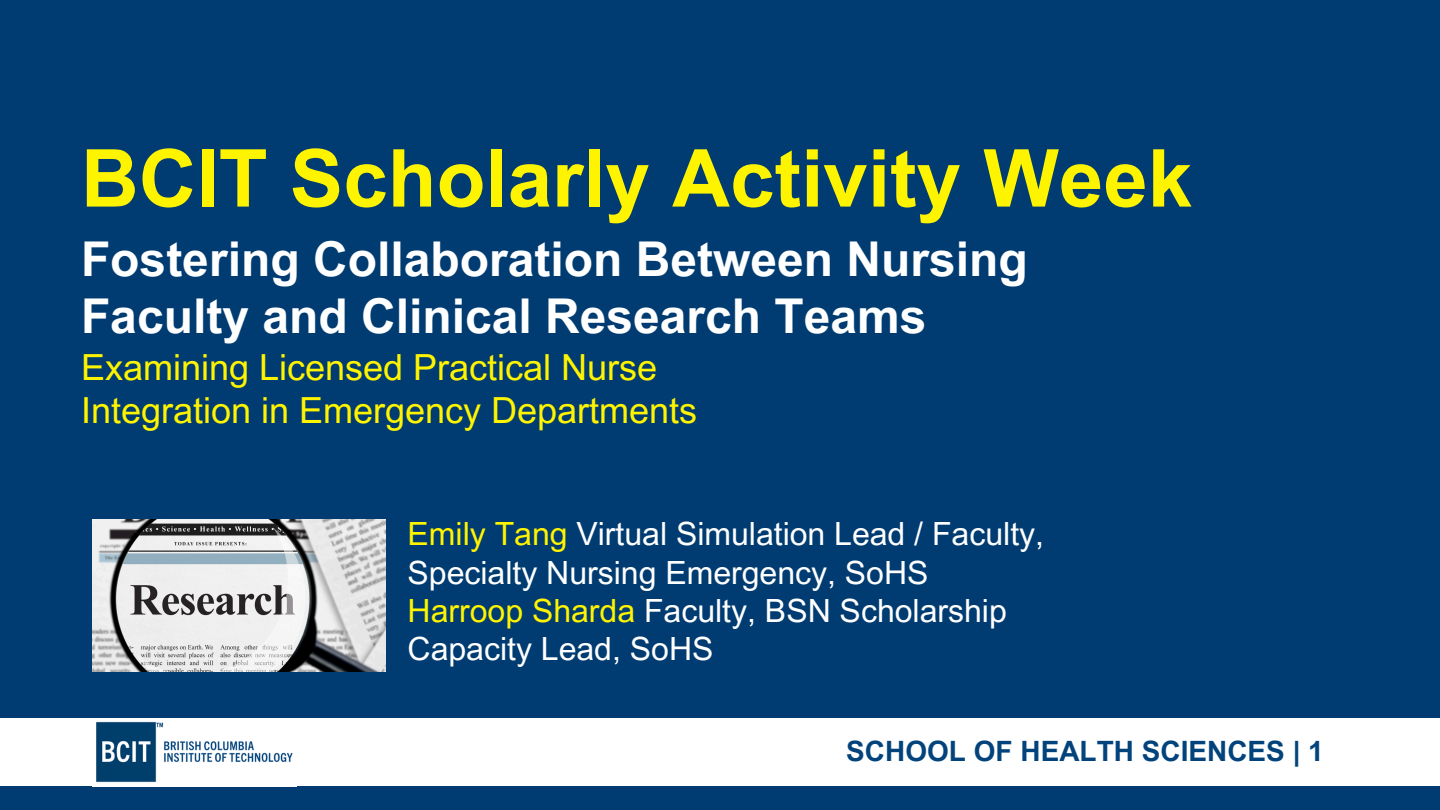
<style>
.page{position:relative;width:1440px;height:810px;background:#003c71}
.page>*{position:absolute;margin:0;border:0;box-sizing:border-box;transform-origin:0 0}
.t1{font:700 80px "Arial MT Pro";color:#fff400}
.t2{font:700 48px/57px "Arial MT Pro";color:#fff}
.t3{font:36px/42.8px "Arial MT Pro";color:#fff400}
.t4{font:32px/38.2px "Arial MT Pro";color:#fff}
.t5{font:700 28px "Arial MT Pro";color:#03437c}
.s1{color:#fff400}
</style>
<div class="page">
<div style="left:0;top:719px;width:1440px;height:67px;background:#fff"></div>
<img style="left:96px;top:721px;width:197px;height:62px">
<img style="left:93px;top:519px;width:292px;height:153px">
<p class="t1" style="left:81px;top:148px;width:1113px">BCIT Scholarly Activity Week</p>
<h4 class="t2" style="left:81px;top:237px;width:948px">Fostering Collaboration Between Nursing<br>Faculty and Clinical Research Teams</h4>
<p class="t3" style="left:81px;top:350px;width:618px">Examining Licensed Practical Nurse<br>Integration in Emergency Departments</p>
<p class="t4" style="left:408px;top:519px;width:638px"><span class="s1">Emily Tang</span> Virtual Simulation Lead / Faculty, Specialty Nursing Emergency, SoHS <span class="s1">Harroop Sharda</span> Faculty, BSN Scholarship Capacity Lead, SoHS</p>
<h3 class="t5" style="left:846px;top:741px;width:479px">SCHOOL OF HEALTH SCIENCES | 1</h3>
</div>
